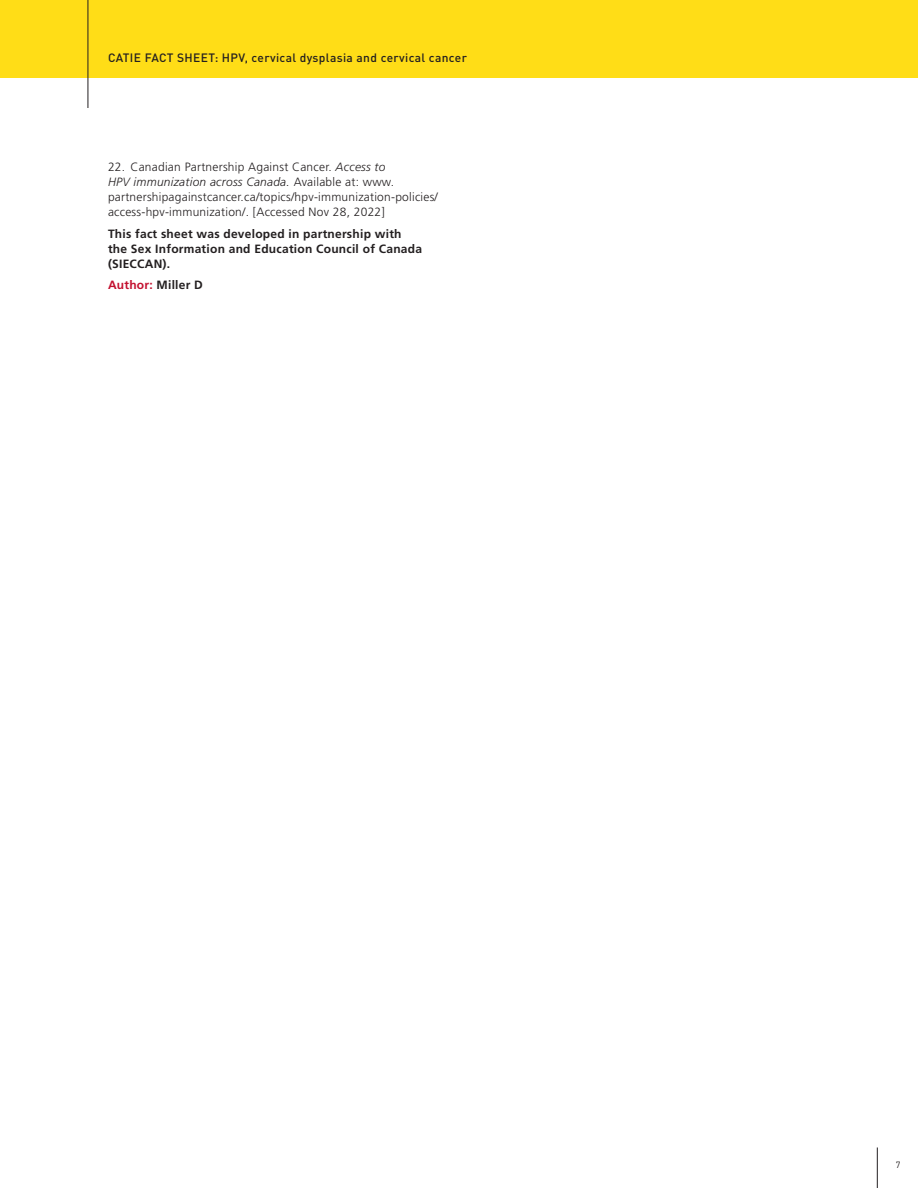
<style>
.page{position:relative;width:918px;height:1188px;background:#fff}
.page>*{position:absolute;margin:0;border:0;box-sizing:border-box;transform-origin:0 0}
.t1{font:300 12px/15px "Frutiger LT Pro";letter-spacing:.02em;color:#231f20}
.t2{font:700 12px/15px "Frutiger LT Pro";letter-spacing:.02em;color:#231f20}
.t3{font:500 12px "DINOT";letter-spacing:.03em;color:#231f20}
.t4{font:700 12px "Frutiger LT Pro";letter-spacing:.02em;color:#c3102f}
.t5{font:9px "DINOT";color:#231f20}
.s1{font-style:italic}
.s2{color:#231f20}
</style>
<div class="page">
<hr style="left:877px;top:1148px;width:1px;height:40px;background:#231f20">
<div style="left:0;top:0;width:918px;height:78px;background:#ffdd17"></div>
<hr style="left:88px;top:0;width:1px;height:108px;background:#231f20">
<p class="t3" style="left:108px;top:50px;width:360px">CATIE FACT SHEET: HPV, cervical dysplasia and cervical cancer</p>
<p class="t1" style="left:108px;top:159px;width:331px">22. Canadian Partnership Against Cancer. <span class="s1">Access to<br>HPV immunization across Canada.</span> Available at: www. partnershipagainstcancer.ca/topics/hpv-immunization-policies/ access-hpv-immunization/. [Accessed Nov 28, 2022]</p>
<p class="t2" style="left:108px;top:226px;width:316px">This fact sheet was developed in partnership with the Sex Information and Education Council of Canada (SIECCAN).</p>
<p class="t4" style="left:108px;top:278px;width:96px">Author: <span class="s2">Miller D</span></p>
<p class="t5" style="left:896px;top:1158px;width:6px">7</p>
</div>
